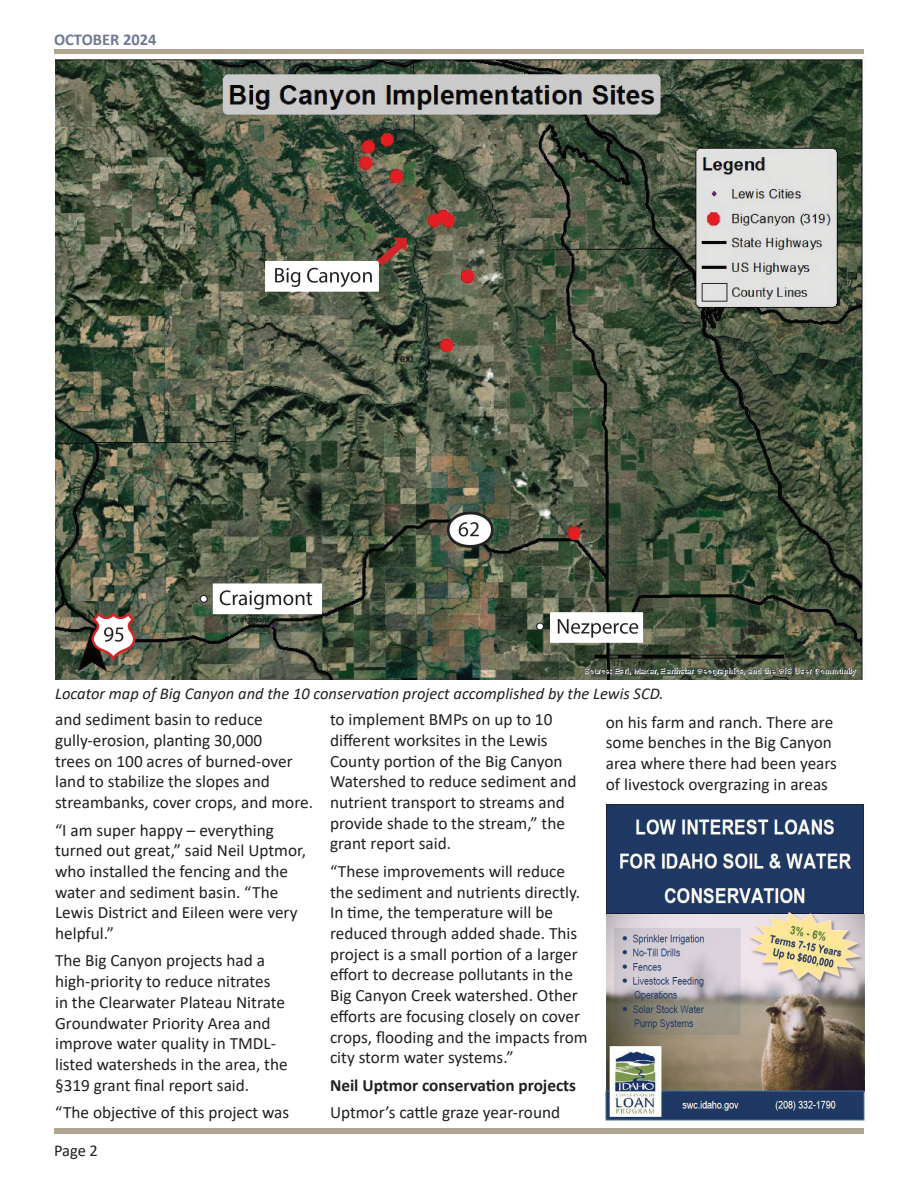
<style>
.page{position:relative;width:918px;height:1188px;background:#fff}
.page>*{position:absolute;margin:0;border:0;box-sizing:border-box;transform-origin:0 0}
.t1{font:17.25px/20.7px "Calibri";color:#231f20}
.t2{font:700 17.25px "Calibri";color:#231f20}
.t3{font:italic 16.5px "Calibri";color:#231f20}
.Bullets_1{font:700 16.5px "Calibri";color:#707991}
.Bullets_1-2{font:16.5px "Calibri";color:#231f20}
</style>
<div class="page">
<div style="left:54px;top:1128px;width:810px;height:6px;background:#b0a590"></div>
<hr style="left:54px;top:50px;width:810px;height:4px;background:#b0a590">
<img style="left:606px;top:804px;width:259px;height:317px">
<img style="left:55px;top:54px;width:808px;height:626px">
<p class="Bullets_1" style="left:54px;top:28px;width:104px">OCTOBER 2024</p>
<p class="t3" style="left:55px;top:682px;width:610px">Locator map of Big Canyon and the 10 conservation project accomplished by the Lewis SCD.</p>
<p class="t1" style="left:55px;top:709px;width:259px">and sediment basin to reduce gully-erosion, planting 30,000<br>trees on 100 acres of burned-over land to stabilize the slopes and streambanks, cover crops, and more.</p>
<p class="t1" style="left:55px;top:819px;width:252px">“I am super happy – everything turned out great,” said Neil Uptmor, who installed the fencing and the water and sediment basin. “The<br>Lewis District and Eileen were very helpful.”</p>
<p class="t1" style="left:55px;top:950px;width:234px">The Big Canyon projects had a high-priority to reduce nitrates in the Clearwater Plateau Nitrate<br>Groundwater Priority Area and improve water quality in TMDL&shy;listed watersheds in the area, the §319 grant final report said.</p>
<p class="t1" style="left:55px;top:1102px;width:236px">“The objective of this project was</p>
<p class="Bullets_1-2" style="left:54px;top:1139px;width:46px">Page 2</p>
<p class="t1" style="left:330px;top:709px;width:248px">to implement BMPs on up to 10 different worksites in the Lewis<br>County portion of the Big Canyon<br>Watershed to reduce sediment and nutrient transport to streams and provide shade to the stream,” the grant report said.</p>
<p class="t1" style="left:330px;top:860px;width:259px">“These improvements will reduce the sediment and nutrients directly.<br>In time, the temperature will be reduced through added shade. This project is a small portion of a larger effort to decrease pollutants in the Big Canyon Creek watershed. Other efforts are focusing closely on cover crops, flooding and the impacts from city storm water systems.”</p>
<p class="t2" style="left:330px;top:1073px;width:248px">Neil Uptmor conservation projects</p>
<p class="t1" style="left:330px;top:1102px;width:232px">Uptmor’s cattle graze year-round</p>
<p class="t1" style="left:606px;top:711px;width:233px">on his farm and ranch. There are some benches in the Big Canyon area where there had been years of livestock overgrazing in areas</p>
</div>
